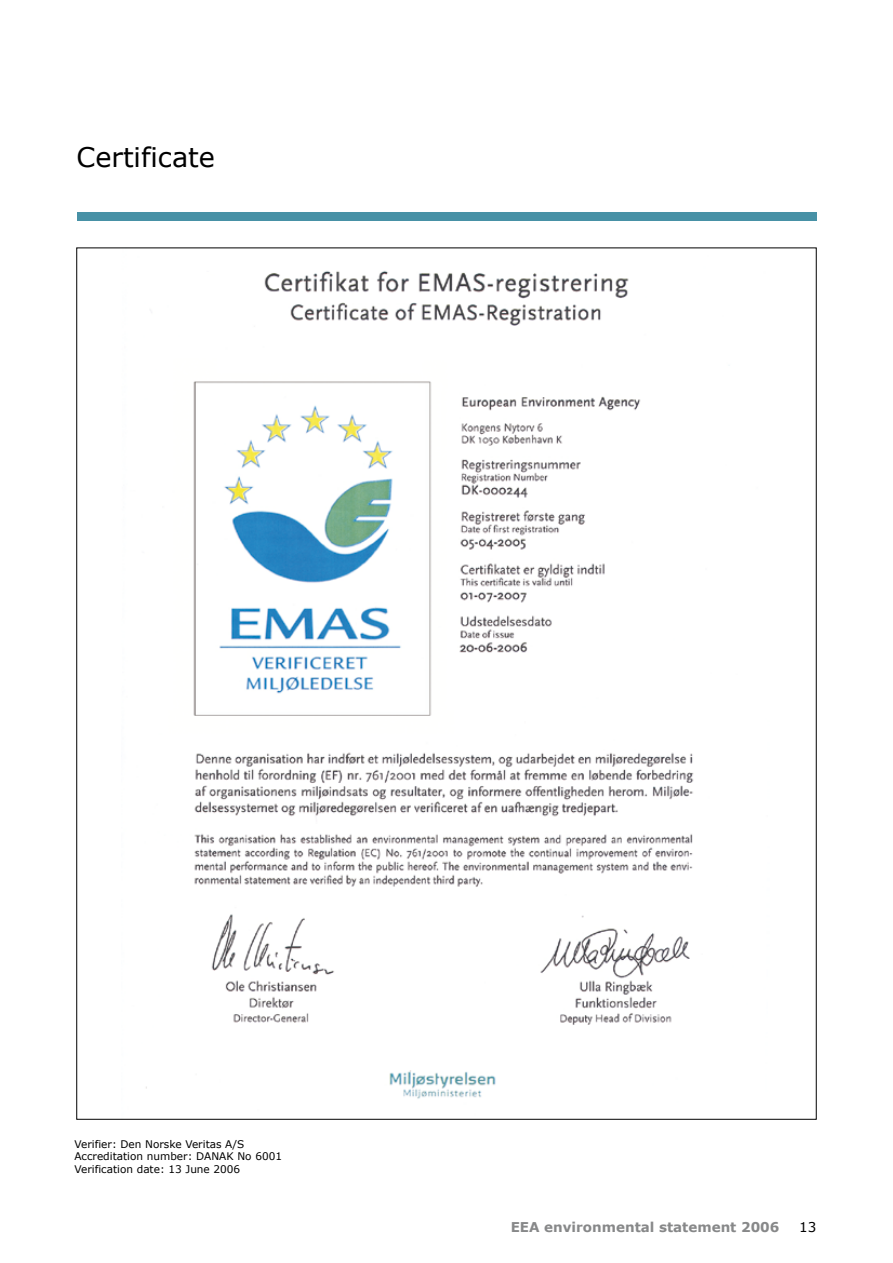
<style>
.page{position:relative;width:893px;height:1263px;background:#fff}
.page>*{position:absolute;margin:0;border:0;box-sizing:border-box;transform-origin:0 0}
.t1{font:27px "Verdana";color:#000}
.t2{font:700 13.5px "Verdana";color:#878889}
.t3{font:13.5px "Verdana";color:#000}
.t4{font:10.5px/12.6px "Verdana";color:#000}
</style>
<div class="page">
<div style="left:77px;top:213px;width:739px;height:8px;background:#4791a6"></div>
<img style="left:146px;top:270px;width:548px;height:829px">
<h1 class="t1" style="left:77px;top:140px;width:140px">Certificate</h1>
<p class="t4" style="left:74px;top:1137px;width:209px">Verifier: Den Norske Veritas A/S<br>Accreditation number: DANAK No 6001<br>Verification date: 13 June 2006</p>
<p class="t2" style="left:511px;top:1218px;width:270px">EEA environmental statement 2006</p>
<p class="t3" style="left:799px;top:1218px;width:19px">13</p>
</div>
